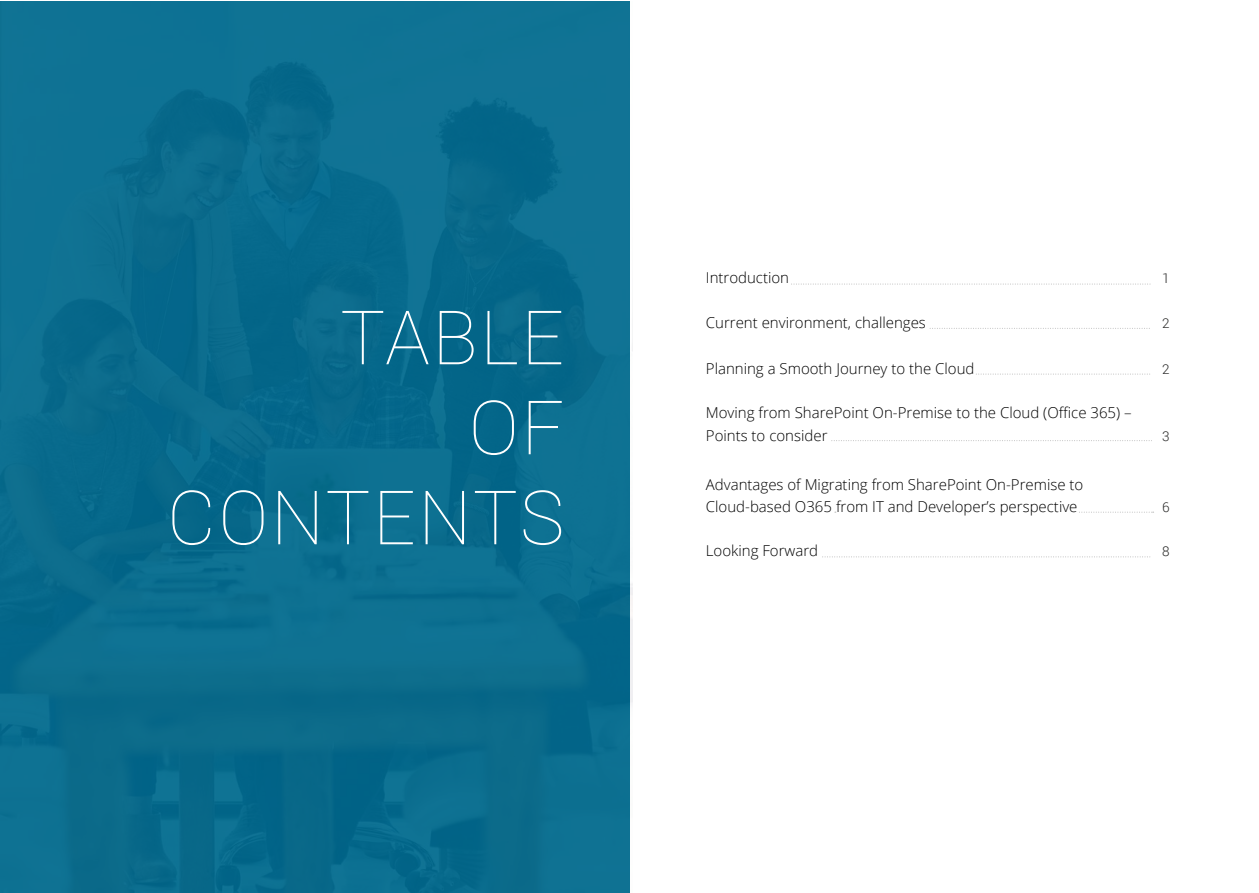
<style>
.page{position:relative;width:1259px;height:893px;background:#fff}
.page>*{position:absolute;margin:0;border:0;box-sizing:border-box;transform-origin:0 0}
.t1{font:100 75px/90px "Roboto";letter-spacing:.035em;color:#fff;text-align:right}
.t2{font:300 15px/22.5px "Open Sans";color:#000}
.t3{font:300 13.5px "Roboto";color:#282827}
</style>
<div class="page">
<img style="left:0;top:2px;width:632px;height:891px">
<svg style="left:930px;top:328px;width:220px;height:1px"></svg>
<svg style="left:976px;top:374px;width:174px;height:1px"></svg>
<svg style="left:791px;top:284px;width:360px;height:1px"></svg>
<svg style="left:822px;top:556px;width:329px;height:1px"></svg>
<svg style="left:831px;top:440px;width:319px;height:1px"></svg>
<svg style="left:1079px;top:512px;width:74px;height:1px"></svg>
<h1 class="t1" style="left:167px;top:290px;width:399px">TABLE<br>OF<br>CONTENTS</h1>
<p class="t2" style="left:706px;top:266px;width:85px">Introduction</p>
<p class="t2" style="left:706px;top:311px;width:222px">Current environment, challenges</p>
<p class="t3" style="left:1162px;top:269px;width:9px">1</p>
<p class="t3" style="left:1162px;top:314px;width:9px">2</p>
<p class="t2" style="left:706px;top:357px;width:270px">Planning a Smooth Journey to the Cloud</p>
<p class="t3" style="left:1162px;top:360px;width:9px">2</p>
<p class="t2" style="left:706px;top:401px;width:427px">Moving from SharePoint On-Premise to the Cloud (Office 365) –<br>Points to consider</p>
<p class="t2" style="left:706px;top:473px;width:379px">Advantages of Migrating from SharePoint On-Premise to<br>Cloud-based O365 from IT and Developer’s perspective</p>
<p class="t3" style="left:1162px;top:426px;width:9px">3</p>
<p class="t3" style="left:1162px;top:498px;width:9px">6</p>
<p class="t2" style="left:706px;top:539px;width:114px">Looking Forward</p>
<p class="t3" style="left:1162px;top:542px;width:9px">8</p>
</div>
